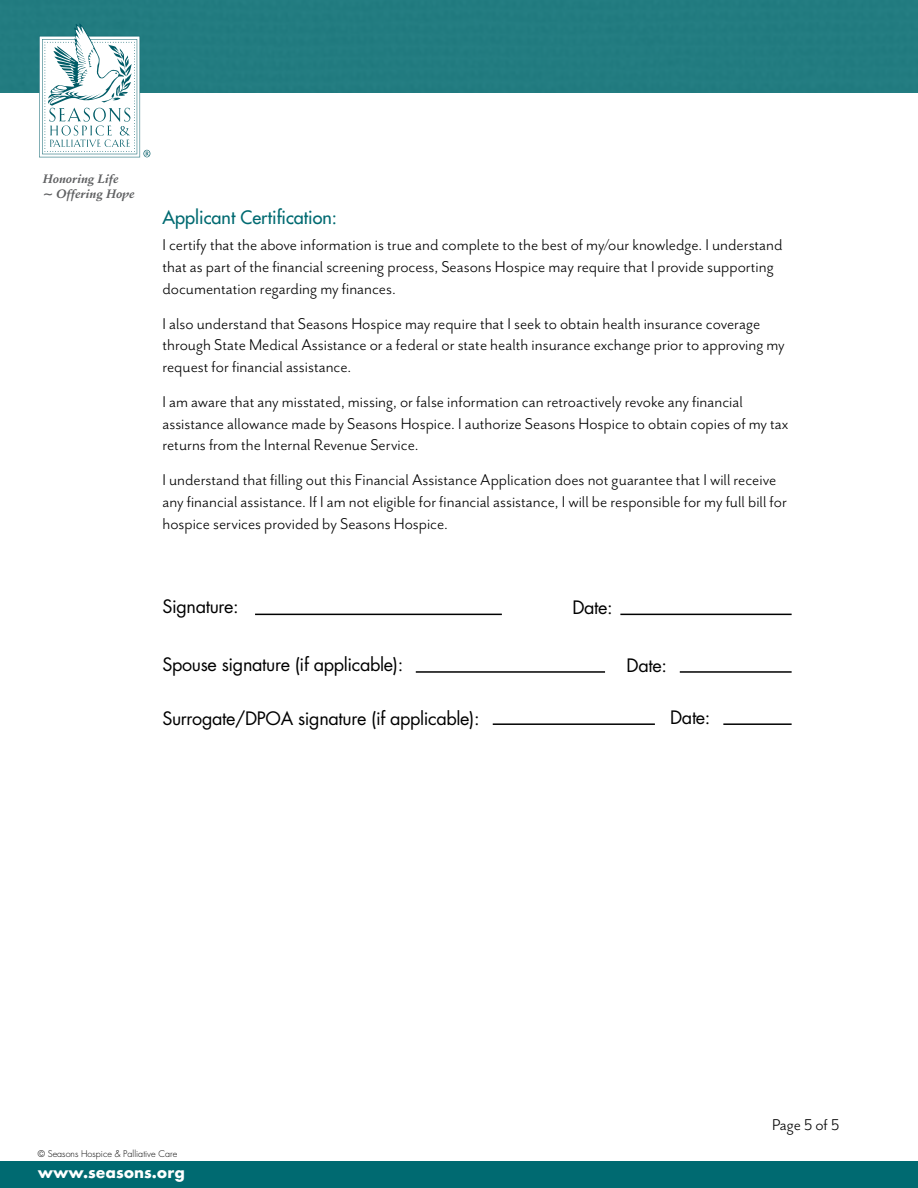
<style>
.page{position:relative;width:918px;height:1188px;background:#fff}
.page>*{position:absolute;margin:0;border:0;box-sizing:border-box;transform-origin:0 0}
.t1{font:18px/21.6px "Mr Eaves San OT";color:#000}
.t2{font:18px "Futura";letter-spacing:-.02em;color:#000}
.t3{font:18px "Futura";color:#006a71}
.t4{font:700 15px "Futura";color:#fff}
.t5{font:italic 700 12px/14.4px "Schneidler BT";color:#5f6062}
.t6{font:300 9px "Futura";color:#000}
</style>
<div class="page">
<div style="left:0;top:0;width:918px;height:93px;background:#227c80"></div>
<svg style="left:39px;top:23px;width:111px;height:134px"></svg>
<div style="left:0;top:1161px;width:918px;height:27px;background:#006a71"></div>
<hr style="left:255px;top:614px;width:247px;height:1px;background:#000">
<hr style="left:493px;top:723px;width:162px;height:2px;background:#000">
<hr style="left:416px;top:671px;width:189px;height:2px;background:#000">
<hr style="left:620px;top:614px;width:172px;height:1px;background:#000">
<hr style="left:680px;top:671px;width:112px;height:2px;background:#000">
<hr style="left:723px;top:723px;width:69px;height:2px;background:#000">
<p class="t5" style="left:43px;top:172px;width:94px">Honoring Life<br>~ Offering Hope</p>
<p class="t3" style="left:162px;top:206px;width:176px">Applicant Certification:</p>
<p class="t1" style="left:162px;top:235px;width:622px">I certify that the above information is true and complete to the best of my/our knowledge. I understand that as part of the financial screening process, Seasons Hospice may require that I provide supporting documentation regarding my finances.</p>
<p class="t1" style="left:162px;top:313px;width:624px">I also understand that Seasons Hospice may require that I seek to obtain health insurance coverage through State Medical Assistance or a federal or state health insurance exchange prior to approving my request for financial assistance.</p>
<p class="t1" style="left:162px;top:391px;width:628px">I am aware that any misstated, missing, or false information can retroactively revoke any financial assistance allowance made by Seasons Hospice. I authorize Seasons Hospice to obtain copies of my tax returns from the Internal Revenue Service.</p>
<p class="t1" style="left:162px;top:469px;width:626px">I understand that filling out this Financial Assistance Application does not guarantee that I will receive any financial assistance. If I am not eligible for financial assistance, I will be responsible for my full bill for hospice services provided by Seasons Hospice.</p>
<p class="t2" style="left:162px;top:594px;width:78px">Signature:</p>
<p class="t2" style="left:162px;top:652px;width:242px">Spouse signature (if applicable):</p>
<p class="t2" style="left:162px;top:706px;width:319px">Surrogate/DPOA signature (if applicable):</p>
<p class="t2" style="left:572px;top:595px;width:42px">Date:</p>
<p class="t2" style="left:627px;top:653px;width:42px">Date:</p>
<p class="t2" style="left:670px;top:705px;width:42px">Date:</p>
<p class="t1" style="left:772px;top:1114px;width:69px">Page 5 of 5</p>
<p class="t6" style="left:38px;top:1148px;width:141px">© Seasons Hospice &amp; Palliative Care</p>
<p class="t4" style="left:38px;top:1162px;width:149px">www.seasons.org</p>
</div>
